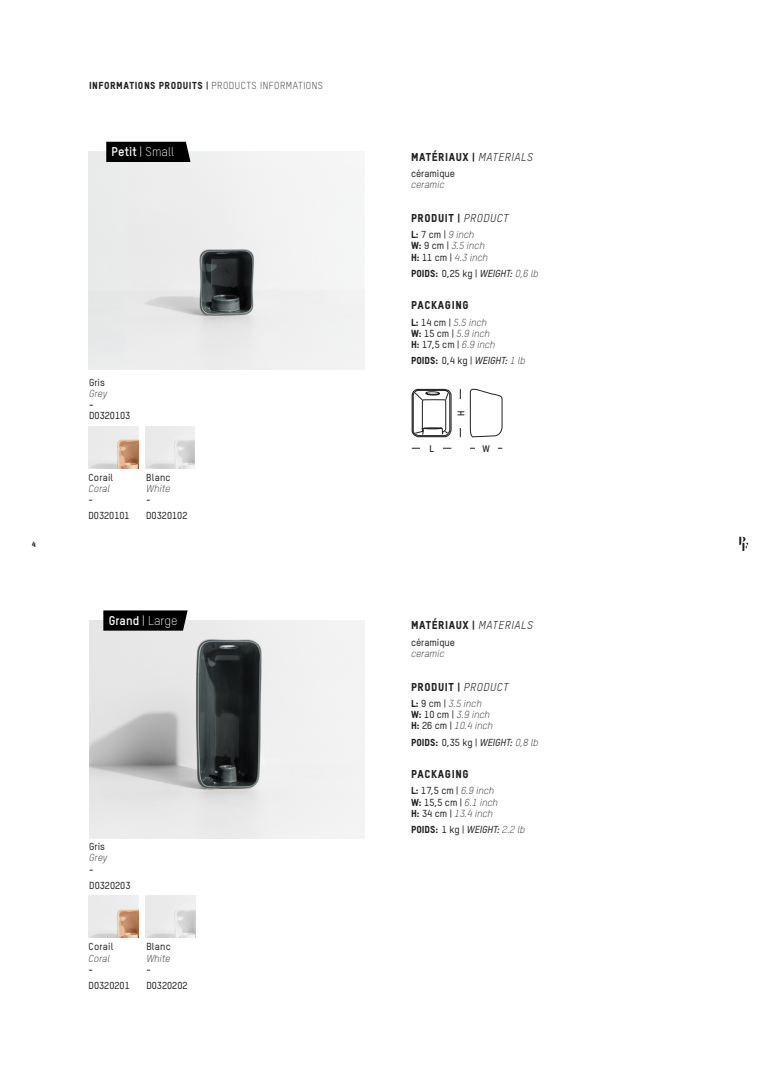
<style>
.page{position:relative;width:780px;height:1088px;background:#fff}
.page>*{position:absolute;margin:0;border:0;box-sizing:border-box;transform-origin:0 0}
.t1{font:700 12.5px "TSTAR";letter-spacing:.005em;color:#fff}
.t2{font:11.25px "TSTAR Headline";letter-spacing:.05em;color:#231f20}
.Texte_standart{font:500 10px/11.2px "TSTAR";color:#231f20}
.t3{font:italic 300 10px "TSTAR";color:#231f20}
.t4{font:italic 500 10px "TSTAR";color:#231f20}
.t5{font:10px "TSTAR Headline";letter-spacing:.05em;color:#231f20}
.Texte_standart-2{font:700 10px "TSTAR";color:#231f20}
.t6{font:700 9.5px "TSTAR";color:#231f20}
.t7{font:7.5px "TSTAR Headline";color:#231f20}
.s1{font-family:"TSTAR";font-weight:700}
.s2{font-family:"TSTAR";font-weight:300}
.s3{font-weight:400}
.s4{font-weight:300}
.s5{font-weight:300;font-style:italic}
.s6{font-family:"TSTAR";font-style:italic}
.s7{font-family:"TSTAR Headline";font-weight:400;font-style:normal}
.s8{font-weight:500;font-style:normal}
.s9{font-family:"TSTAR Headline";font-weight:400}
.s10{font-style:italic}
.s11{font-style:normal}
</style>
<div class="page">
<svg style="left:739px;top:537px;width:9px;height:14px"></svg>
<img style="left:89px;top:896px;width:49px;height:42px">
<img style="left:145px;top:896px;width:50px;height:42px">
<img style="left:89px;top:152px;width:275px;height:218px">
<img style="left:89px;top:620px;width:276px;height:218px">
<div style="left:106px;top:142px;width:84px;height:20px;background:#000"></div>
<svg style="left:103px;top:610px;width:85px;height:21px;background:#111"></svg>
<img style="left:88px;top:426px;width:50px;height:42px">
<img style="left:145px;top:426px;width:50px;height:42px">
<svg style="left:412px;top:389px;width:39px;height:48px"></svg>
<svg style="left:469px;top:388px;width:34px;height:49px"></svg>
<hr style="left:412px;top:448px;width:39px;height:1px;background:#231f20">
<div style="left:420px;top:443px;width:22px;height:11px;background:#fff"></div>
<hr style="left:470px;top:448px;width:32px;height:1px;background:#231f20">
<div style="left:475px;top:443px;width:22px;height:10px;background:#fff"></div>
<hr style="left:460px;top:389px;width:1px;height:48px;background:#231f20">
<div style="left:456px;top:399px;width:8px;height:28px;background:#fff"></div>
<p class="t5" style="left:89px;top:79px;width:235px">INFORMATIONS PRODUITS <span class="s1">|</span> <span class="s2">PRODUCTS INFORMATIONS</span></p>
<p class="t1" style="left:112px;top:144px;width:64px">Petit <span class="s3">|</span> <span class="s4">Small</span></p>
<p class="t7" style="left:32px;top:539px;width:5px">4</p>
<p class="Texte_standart" style="left:89px;top:376px;width:20px">Gris<br><span class="s5">Grey</span></p>
<p class="Texte_standart-2" style="left:89px;top:398px;width:6px">-</p>
<p class="Texte_standart" style="left:89px;top:410px;width:43px">D0320103</p>
<p class="Texte_standart" style="left:88px;top:471px;width:26px">Corail<br><span class="s5">Coral</span></p>
<p class="Texte_standart-2" style="left:88px;top:493px;width:6px">-</p>
<p class="Texte_standart" style="left:88px;top:510px;width:43px">D0320101</p>
<p class="Texte_standart" style="left:146px;top:471px;width:26px">Blanc<br><span class="s5">White</span></p>
<p class="Texte_standart-2" style="left:146px;top:493px;width:6px">-</p>
<p class="Texte_standart" style="left:146px;top:510px;width:43px">D0320102</p>
<p class="t1" style="left:109px;top:613px;width:70px">Grand <span class="s3">|</span> <span class="s4">Large</span></p>
<p class="Texte_standart" style="left:89px;top:841px;width:20px">Gris<br><span class="s5">Grey</span></p>
<p class="Texte_standart-2" style="left:89px;top:863px;width:6px">-</p>
<p class="Texte_standart" style="left:89px;top:880px;width:43px">D0320203</p>
<p class="Texte_standart" style="left:89px;top:941px;width:26px">Corail<br><span class="s5">Coral</span></p>
<p class="Texte_standart-2" style="left:89px;top:963px;width:6px">-</p>
<p class="Texte_standart" style="left:89px;top:980px;width:43px">D0320201</p>
<p class="Texte_standart" style="left:146px;top:941px;width:26px">Blanc<br><span class="s5">White</span></p>
<p class="Texte_standart-2" style="left:146px;top:963px;width:6px">-</p>
<p class="Texte_standart" style="left:146px;top:980px;width:43px">D0320202</p>
<p class="t2" style="left:411px;top:150px;width:123px">MATÉRIAUX | <span class="s6">MATERIALS</span></p>
<p class="Texte_standart" style="left:411px;top:168px;width:46px">céramique</p>
<p class="t3" style="left:411px;top:179px;width:35px">ceramic</p>
<p class="t2" style="left:411px;top:211px;width:99px">PRODUIT | <span class="s6">PRODUCT</span></p>
<p class="t3" style="left:411px;top:229px;width:65px"><span class="s7">L:</span> <span class="s8">7 cm |</span> 9 inch</p>
<p class="t3" style="left:411px;top:240px;width:75px"><span class="s7">W:</span> <span class="s8">9 cm |</span> 3.5 inch</p>
<p class="t3" style="left:411px;top:251px;width:78px"><span class="s7">H:</span> <span class="s8">11 cm |</span> 4.3 inch</p>
<p class="Texte_standart" style="left:411px;top:268px;width:129px"><span class="s9">POIDS:</span> 0,25 kg | <span class="s10">WEIGHT:</span> <span class="s5">0,6 lb</span></p>
<p class="t2" style="left:411px;top:298px;width:59px">PACKAGING</p>
<p class="t3" style="left:411px;top:316px;width:77px"><span class="s7">L:</span> <span class="s8">14 cm |</span> 5.5 inch</p>
<p class="t3" style="left:411px;top:327px;width:80px"><span class="s7">W:</span> <span class="s8">15 cm |</span> 5.9 inch</p>
<p class="Texte_standart" style="left:411px;top:339px;width:86px"><span class="s9">H:</span> 17,5 cm | <span class="s5">6.9 inch</span></p>
<p class="t4" style="left:411px;top:355px;width:116px"><span class="s7">POIDS:</span> <span class="s11">0,4 kg |</span> WEIGHT: <span class="s4">1 lb</span></p>
<p class="t6" style="left:455px;top:416px;width:7px;rotate:-90deg">H</p>
<p class="t6" style="left:429px;top:443px;width:6px">L</p>
<p class="t6" style="left:482px;top:443px;width:9px">W</p>
<p class="t2" style="left:411px;top:618px;width:123px">MATÉRIAUX | <span class="s6">MATERIALS</span></p>
<p class="Texte_standart" style="left:411px;top:636px;width:46px">céramique</p>
<p class="t3" style="left:411px;top:647px;width:35px">ceramic</p>
<p class="t2" style="left:411px;top:679px;width:99px">PRODUIT | <span class="s6">PRODUCT</span></p>
<p class="t3" style="left:411px;top:697px;width:72px"><span class="s7">L:</span> <span class="s8">9 cm |</span> 3.5 inch</p>
<p class="t3" style="left:411px;top:708px;width:80px"><span class="s7">W:</span> <span class="s8">10 cm |</span> 3.9 inch</p>
<p class="t3" style="left:411px;top:720px;width:83px"><span class="s7">H:</span> <span class="s8">26 cm |</span> 10.4 inch</p>
<p class="Texte_standart" style="left:411px;top:736px;width:129px"><span class="s9">POIDS:</span> 0,35 kg | <span class="s10">WEIGHT:</span> <span class="s5">0,8 lb</span></p>
<p class="t2" style="left:411px;top:767px;width:59px">PACKAGING</p>
<p class="Texte_standart" style="left:411px;top:785px;width:85px"><span class="s9">L:</span> 17,5 cm | <span class="s5">6.9 inch</span></p>
<p class="Texte_standart" style="left:411px;top:796px;width:88px"><span class="s9">W:</span> 15,5 cm | <span class="s5">6.1 inch</span></p>
<p class="t3" style="left:411px;top:807px;width:83px"><span class="s7">H:</span> <span class="s8">34 cm |</span> 13.4 inch</p>
<p class="t4" style="left:411px;top:823px;width:115px"><span class="s7">POIDS:</span> <span class="s11">1 kg |</span> WEIGHT: <span class="s4">2.2 lb</span></p>
</div>
